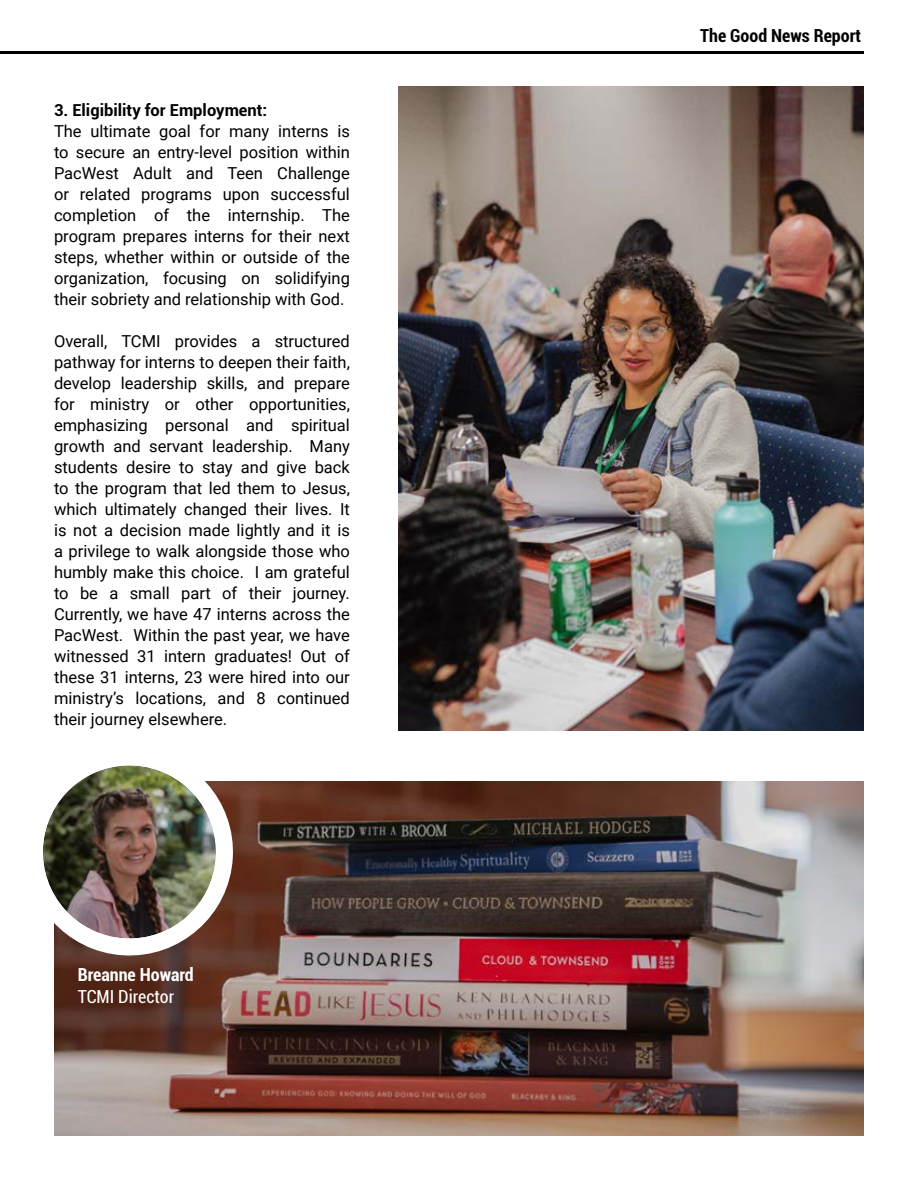
<style>
.page{position:relative;width:918px;height:1188px;background:#fff}
.page>*{position:absolute;margin:0;border:0;box-sizing:border-box;transform-origin:0 0}
.t1{font:700 condensed 18px "Roboto";color:#000}
.t2{font:700 condensed 18px "Roboto";color:#fff}
.t3{font:condensed 18px "Roboto";color:#fff}
.t4{font:16.5px/21px "Roboto";color:#000;text-align:justify}
.t5{font:700 16.5px "Roboto";color:#000}
</style>
<div class="page">
<img style="left:54px;top:782px;width:810px;height:353px">
<hr style="left:0;top:51px;width:864px;height:3px;background:#000">
<img style="left:43px;top:765px;width:202px;height:200px">
<img style="left:399px;top:87px;width:465px;height:643px">
<p class="t5" style="left:54px;top:99px;width:215px">3. Eligibility for Employment:</p>
<p class="t4" style="left:54px;top:120px;width:297px">The ultimate goal for many interns is to secure an entry-level position within PacWest Adult and Teen Challenge or related programs upon successful completion of the internship. The program prepares interns for their next steps, whether within or outside of the organization, focusing on solidifying their sobriety and relationship with God.</p>
<p class="t4" style="left:54px;top:330px;width:297px">Overall, TCMI provides a structured pathway for interns to deepen their faith, develop leadership skills, and prepare for ministry or other opportunities, emphasizing personal and spiritual growth and servant leadership. Many students desire to stay and give back to the program that led them to Jesus, which ultimately changed their lives. It is not a decision made lightly and it is a privilege to walk alongside those who humbly make this choice. I am grateful to be a small part of their journey.<br>Currently, we have 47 interns across the PacWest. Within the past year, we have witnessed 31 intern graduates! Out of these 31 interns, 23 were hired into our ministry’s locations, and 8 continued their journey elsewhere.</p>
<p class="t2" style="left:78px;top:962px;width:118px">Breanne Howard</p>
<p class="t3" style="left:78px;top:984px;width:98px">TCMI Director</p>
<p class="t1" style="left:700px;top:23px;width:162px">The Good News Report</p>
</div>
